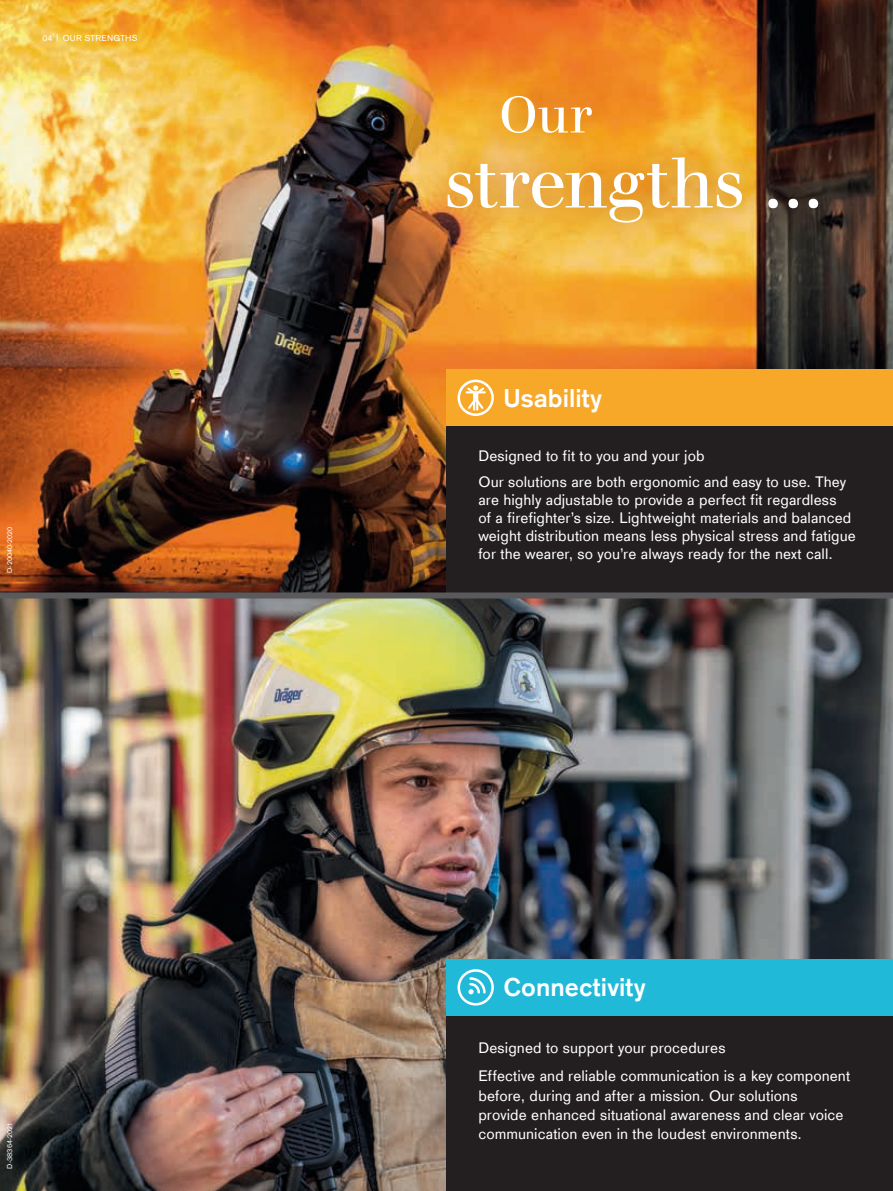
<style>
.page{position:relative;width:893px;height:1191px;background:#fff}
.page>*{position:absolute;margin:0;border:0;box-sizing:border-box;transform-origin:0 0}
.t1{font:75px "Draeger Walbaum";color:#fff}
.t2{font:54px "Draeger Walbaum";color:#fff}
.t3{font:700 26.7px "Draeger Sans";color:#fff}
.t4{font:15.75px/18px "Draeger Sans";letter-spacing:.005em;color:#fff}
.t5{font:9px "Draeger Sans";letter-spacing:.02em;color:#fff}
.t6{font:7.5px "Draeger Sans";letter-spacing:.005em;color:#fff}
</style>
<div class="page">
<img style="left:0;top:0;width:893px;height:592px">
<div style="left:446px;top:419px;width:447px;height:176px;background:#231f20"></div>
<img style="left:0;top:598px;width:893px;height:593px">
<div style="left:446px;top:1015px;width:447px;height:176px;background:#231f20"></div>
<div style="left:446px;top:959px;width:447px;height:56px;background:#20b9d8"></div>
<div style="left:457px;top:969px;width:37px;height:36px;border:3px solid #fff;border-radius:50%"></div>
<svg style="left:468px;top:976px;width:19px;height:19px"></svg>
<div style="left:446px;top:369px;width:447px;height:57px;background:#f7a828"></div>
<div style="left:457px;top:379px;width:37px;height:37px;border:3px solid #fff;border-radius:50%"></div>
<svg style="left:465px;top:385px;width:21px;height:26px"></svg>
<div style="left:473px;top:392px;width:5px;height:10px;border:2px solid #fff"></div>
<div style="left:412px;top:61px;width:441px;height:197px;background:#b44318;opacity:.75"></div>
<div style="left:0;top:592px;width:893px;height:6px;background:#5a5a5c"></div>
<p class="t5" style="left:43px;top:32px;width:96px">04 | OUR STRENGTHS</p>
<p class="t6" style="left:4px;top:573px;width:48px;rotate:-90deg">D-20040-2020</p>
<p class="t6" style="left:4px;top:1168px;width:47px;rotate:-90deg">D-38364-2021</p>
<h2 class="t2" style="left:499px;top:85px;width:94px">Our</h2>
<h1 class="t1" style="left:445px;top:142px;width:379px">strengths …</h1>
<h3 class="t3" style="left:503px;top:380px;width:100px">Usability</h3>
<p class="t4" style="left:478px;top:441px;width:369px;line-height:26.5px">Designed to fit to you and your job<br>Our solutions are both ergonomic and easy to use. They</p>
<p class="t4" style="left:478px;top:490px;width:379px">are highly adjustable to provide a perfect fit regardless<br>of a firefighter’s size. Lightweight materials and balanced weight distribution means less physical stress and fatigue for the wearer, so you’re always ready for the next call.</p>
<h3 class="t3" style="left:503px;top:969px;width:143px">Connectivity</h3>
<p class="t4" style="left:478px;top:1032px;width:373px;line-height:28.7px">Designed to support your procedures<br>Effective and reliable communication is a key component</p>
<p class="t4" style="left:478px;top:1085px;width:367px;line-height:19.2px">before, during and after a mission. Our solutions provide enhanced situational awareness and clear voice communication even in the loudest environments.</p>
</div>
